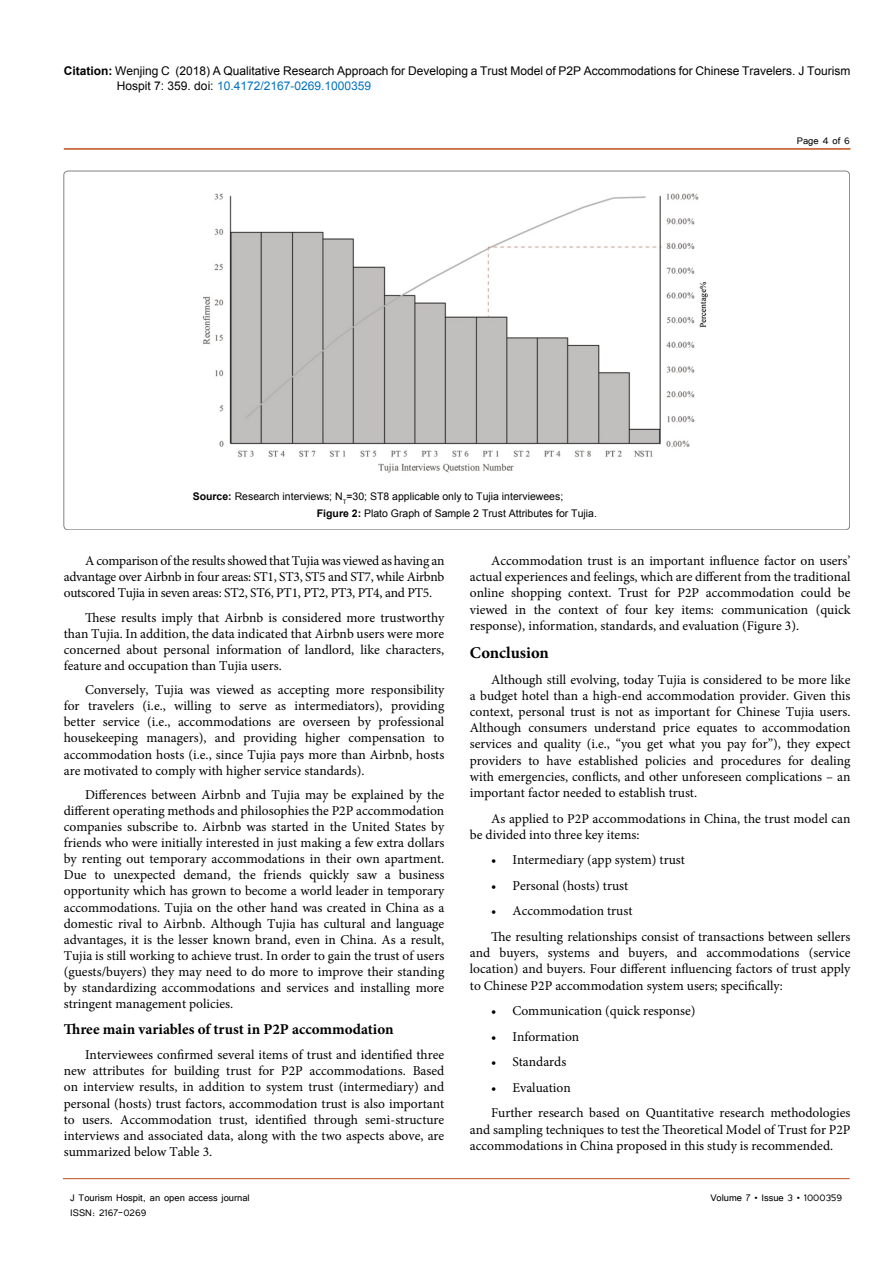
<style>
.page{position:relative;width:893px;height:1263px;background:#fff}
.page>*{position:absolute;margin:0;border:0;box-sizing:border-box;transform-origin:0 0}
.t1{font:700 16.5px "Minion Pro";color:#000}
.t2{font:700 15px "Minion Pro";color:#000}
.t3{font:13.5px/16px "Minion Pro";color:#000;text-align:justify}
.t4{font:12px/14.4px "Arial";color:#000}
.t5{font:12px "Tunga";color:#000}
.t6{font:10.5px/16.8px "Arial";color:#000}
.s1{font-weight:700}
.s2{color:#0072bc}
</style>
<div class="page">
<hr style="left:64px;top:148px;width:786px;height:2px;background:#be4f18">
<hr style="left:63px;top:1178px;width:787px;height:1px;background:#be4f18">
<img style="left:203px;top:193px;width:505px;height:280px">
<p class="t4" style="left:117px;top:64px;width:735px;text-indent:-53px"><span class="s1">Citation:</span> Wenjing C (2018) A Qualitative Research Approach for Developing a Trust Model of P2P Accommodations for Chinese Travelers. J Tourism<br>Hospit 7: 359. doi: <span class="s2">10.4172/2167-0269.1000359</span></p>
<p class="t6" style="left:317px;top:488px;width:282px;text-indent:-124px"><span class="s1">Source:</span> Research interviews; N<sub>T</sub>=30; ST8 applicable only to Tujia interviewees;<br><span class="s1">Figure 2:</span> Plato Graph of Sample 2 Trust Attributes for Tujia.</p>
<p class="t5" style="left:797px;top:133px;width:55px">Page 4 of 6</p>
<p class="t3" style="left:64px;top:553px;width:382px;text-indent:21px">A comparison of the results showed that Tujia was viewed as having an advantage over Airbnb in four areas: ST1, ST3, ST5 and ST7, while Airbnb outscored Tujia in seven areas: ST2, ST6, PT1, PT2, PT3, PT4, and PT5.</p>
<p class="t3" style="left:64px;top:609px;width:382px;text-indent:21px">These results imply that Airbnb is considered more trustworthy than Tujia. In addition, the data indicated that Airbnb users were more concerned about personal information of landlord, like characters, feature and occupation than Tujia users.</p>
<p class="t3" style="left:64px;top:682px;width:382px;text-indent:21px">Conversely, Tujia was viewed as accepting more responsibility for travelers (i.e., willing to serve as intermediators), providing better service (i.e., accommodations are overseen by professional housekeeping managers), and providing higher compensation to accommodation hosts (i.e., since Tujia pays more than Airbnb, hosts are motivated to comply with higher service standards).</p>
<p class="t3" style="left:64px;top:787px;width:382px;text-indent:21px">Differences between Airbnb and Tujia may be explained by the different operating methods and philosophies the P2P accommodation companies subscribe to. Airbnb was started in the United States by friends who were initially interested in just making a few extra dollars by renting out temporary accommodations in their own apartment.<br>Due to unexpected demand, the friends quickly saw a business opportunity which has grown to become a world leader in temporary accommodations. Tujia on the other hand was created in China as a domestic rival to Airbnb. Although Tujia has cultural and language advantages, it is the lesser known brand, even in China. As a result, Tujia is still working to achieve trust. In order to gain the trust of users (guests/buyers) they may need to do more to improve their standing by standardizing accommodations and services and installing more stringent management policies.</p>
<p class="t2" style="left:64px;top:1019px;width:331px">Three main variables of trust in P2P accommodation</p>
<p class="t3" style="left:64px;top:1047px;width:382px;text-indent:21px">Interviewees confirmed several items of trust and identified three new attributes for building trust for P2P accommodations. Based on interview results, in addition to system trust (intermediary) and personal (hosts) trust factors, accommodation trust is also important to users. Accommodation trust, identified through semi-structure interviews and associated data, along with the two aspects above, are summarized below Table 3.</p>
<p class="t3" style="left:470px;top:552px;width:382px;text-indent:21px">Accommodation trust is an important influence factor on users’ actual experiences and feelings, which are different from the traditional online shopping context. Trust for P2P accommodation could be viewed in the context of four key items: communication (quick response), information, standards, and evaluation (Figure 3).</p>
<p class="t1" style="left:470px;top:641px;width:81px">Conclusion</p>
<p class="t3" style="left:470px;top:671px;width:382px;text-indent:21px">Although still evolving, today Tujia is considered to be more like a budget hotel than a high-end accommodation provider. Given this context, personal trust is not as important for Chinese Tujia users.<br>Although consumers understand price equates to accommodation services and quality (i.e., “you get what you pay for”), they expect providers to have established policies and procedures for dealing with emergencies, conflicts, and other unforeseen complications – an important factor needed to establish trust.</p>
<p class="t3" style="left:470px;top:810px;width:382px;text-indent:21px">As applied to P2P accommodations in China, the trust model can be divided into three key items:</p>
<p class="t3" style="left:491px;top:852px;width:195px">• Intermediary (app system) trust</p>
<p class="t3" style="left:491px;top:877px;width:139px">• Personal (hosts) trust</p>
<p class="t3" style="left:491px;top:898px;width:361px;line-height:25.5px">• Accommodation trust<br>The resulting relationships consist of transactions between sellers</p>
<p class="t3" style="left:470px;top:945px;width:382px">and buyers, systems and buyers, and accommodations (service location) and buyers. Four different influencing factors of trust apply to Chinese P2P accommodation system users; specifically:</p>
<p class="t3" style="left:491px;top:1003px;width:206px">• Communication (quick response)</p>
<p class="t3" style="left:491px;top:1028px;width:90px">• Information</p>
<p class="t3" style="left:491px;top:1054px;width:77px">• Standards</p>
<p class="t3" style="left:491px;top:1075px;width:361px;line-height:25.5px">• Evaluation<br>Further research based on Quantitative research methodologies</p>
<p class="t3" style="left:470px;top:1121px;width:382px">and sampling techniques to test the Theoretical Model of Trust for P2P accommodations in China proposed in this study is recommended.</p>
<p class="t5" style="left:70px;top:1190px;width:181px">J Tourism Hospit, an open access journal</p>
<p class="t5" style="left:710px;top:1190px;width:133px">Volume 7 • Issue 3 • 1000359</p>
<p class="t5" style="left:70px;top:1204px;width:78px">ISSN: 2167-0269</p>
</div>
